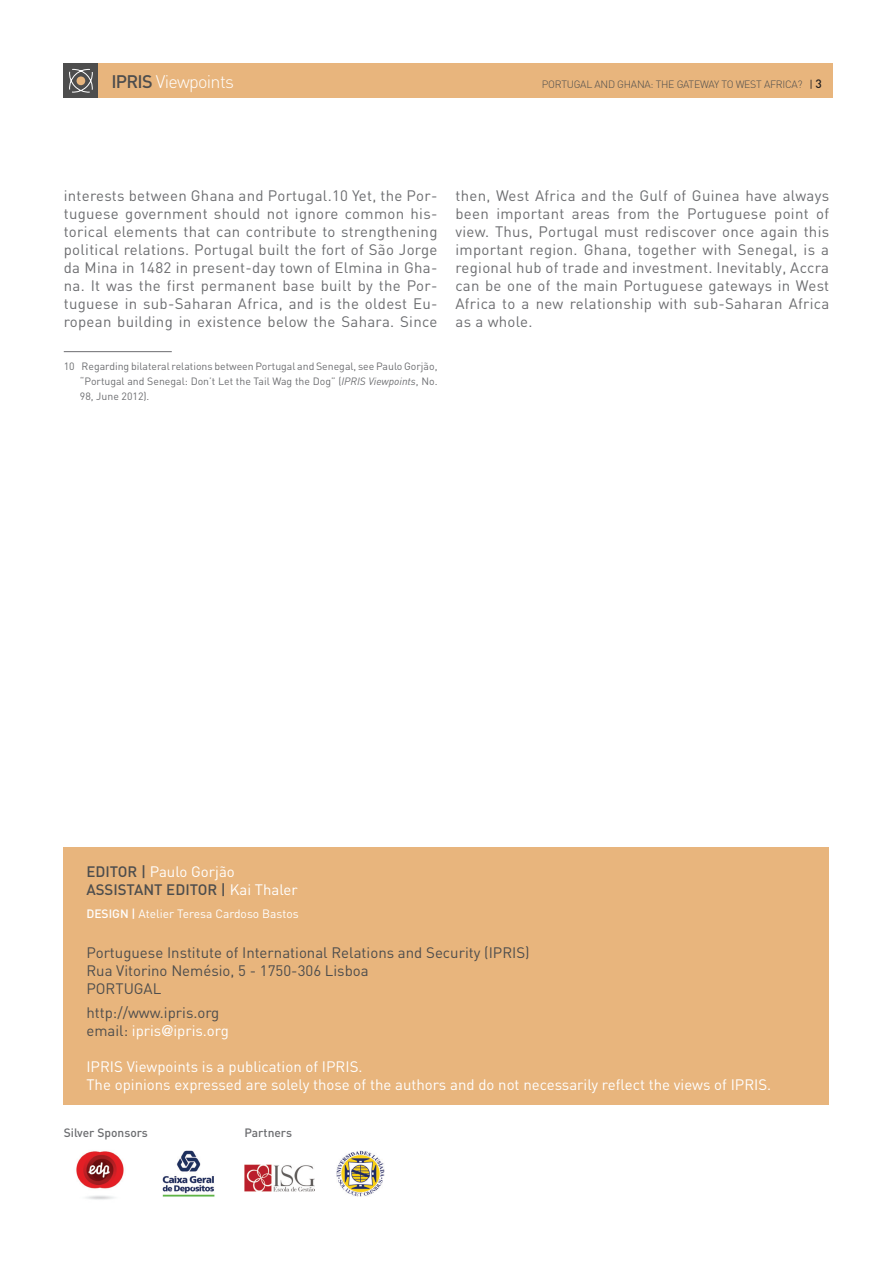
<style>
.page{position:relative;width:893px;height:1263px;background:#fff}
.page>*{position:absolute;margin:0;border:0;box-sizing:border-box;transform-origin:0 0}
.t1{font:300 18px "DIN";letter-spacing:-.04em;color:#fff}
.Predefinição{font:15px/18px "DIN";letter-spacing:.02em;color:#6c6d70;text-align:justify}
.t2{font:15px "DIN";color:#fff}
.t3{font:15px "DIN";color:#4d4d4d}
.t4{font:500 15px "DIN";color:#4d4d4d}
.t5{font:12px "DIN";color:#fff}
.NOTASsu{font:500 12px "DIN";color:#6c6d70}
.t6{font:10.5px/15px "DIN";color:#6c6d70;text-align:justify}
.t7{font:300 10.5px "DIN";letter-spacing:-.025em;color:#4d4d4d}
.s1{font-weight:500;color:#4d4d4d}
.s2{font-weight:400;color:#231f20}
.s3{font-weight:500;font-size:12px;color:#231f20}
.s4{font-style:italic}
.s5{font-weight:400;color:#fff}
.s6{font-weight:500}
.s7{color:#4d4d4d}
.s8{font-family:"Helvetica Neue";font-weight:500}
</style>
<div class="page">
<div style="left:97px;top:64px;width:735px;height:34px;background:#e8b57d"></div>
<div style="left:64px;top:64px;width:34px;height:34px;background:#4d4d4d"></div>
<svg style="left:69px;top:69px;width:24px;height:23px"></svg>
<hr style="left:64px;top:351px;width:108px;height:1px;background:#6c6d70">
<img style="left:76px;top:1151px;width:48px;height:49px">
<div style="left:64px;top:847px;width:765px;height:258px;background:#e8b57d"></div>
<img style="left:162px;top:1150px;width:53px;height:47px">
<img style="left:245px;top:1164px;width:69px;height:27px">
<img style="left:337px;top:1150px;width:48px;height:46px">
<p class="t1" style="left:111px;top:71px;width:124px"><span class="s1">IPRIS</span> Viewpoints</p>
<p class="t7" style="left:542px;top:78px;width:282px">PORTUGAL AND GHANA: THE GATEWAY TO WEST AFRICA? <span class="s2">|</span> <span class="s3">3</span></p>
<p class="Predefinição" style="left:64px;top:187px;width:375px">interests between Ghana and Portugal.10 Yet, the Por&shy;tuguese government should not ignore common his&shy;torical elements that can contribute to strengthening political relations. Portugal built the fort of São Jorge da Mina in 1482 in present-day town of Elmina in Gha&shy;na. It was the first permanent base built by the Por&shy;tuguese in sub-Saharan Africa, and is the oldest Eu&shy;ropean building in existence below the Sahara. Since</p>
<p class="t6" style="left:80px;top:358px;width:359px;text-indent:-16px">10 Regarding bilateral relations between Portugal and Senegal, see Paulo Gorjão, “Portugal and Senegal: Don’t Let the Tail Wag the Dog” (<span class="s4">IPRIS Viewpoints</span>, No.<br>98, June 2012).</p>
<p class="Predefinição" style="left:455px;top:187px;width:375px">then, West Africa and the Gulf of Guinea have always been important areas from the Portuguese point of view. Thus, Portugal must rediscover once again this important region. Ghana, together with Senegal, is a regional hub of trade and investment. Inevitably, Accra can be one of the main Portuguese gateways in West Africa to a new relationship with sub-Saharan Africa as a whole.</p>
<p class="t2" style="left:86px;top:862px;width:150px"><span class="s1">EDITOR |</span> Paulo Gorjão</p>
<p class="t4" style="left:86px;top:880px;width:213px">ASSISTANT EDITOR | <span class="s5">Kai Thaler</span></p>
<p class="t5" style="left:86px;top:906px;width:214px"><span class="s6">DESIGN |</span> Atelier Teresa Cardoso Bastos</p>
<p class="t3" style="left:86px;top:943px;width:445px">Portuguese Institute of International Relations and Security (IPRIS)</p>
<p class="t3" style="left:86px;top:961px;width:284px">Rua Vitorino Nemésio, 5 - 1750-306 Lisboa</p>
<p class="t3" style="left:86px;top:979px;width:76px">PORTUGAL</p>
<p class="t3" style="left:86px;top:1003px;width:134px">http://www.ipris.org</p>
<p class="t2" style="left:86px;top:1021px;width:144px"><span class="s7">email:</span> ipris<span class="s8">@</span>ipris.org</p>
<p class="t2" style="left:86px;top:1057px;width:278px">IPRIS Viewpoints is a publication of IPRIS.</p>
<p class="t2" style="left:86px;top:1075px;width:686px">The opinions expressed are solely those of the authors and do not necessarily reflect the views of IPRIS.</p>
<p class="NOTASsu" style="left:64px;top:1125px;width:86px">Silver Sponsors</p>
<p class="NOTASsu" style="left:244px;top:1125px;width:49px">Partners</p>
</div>
